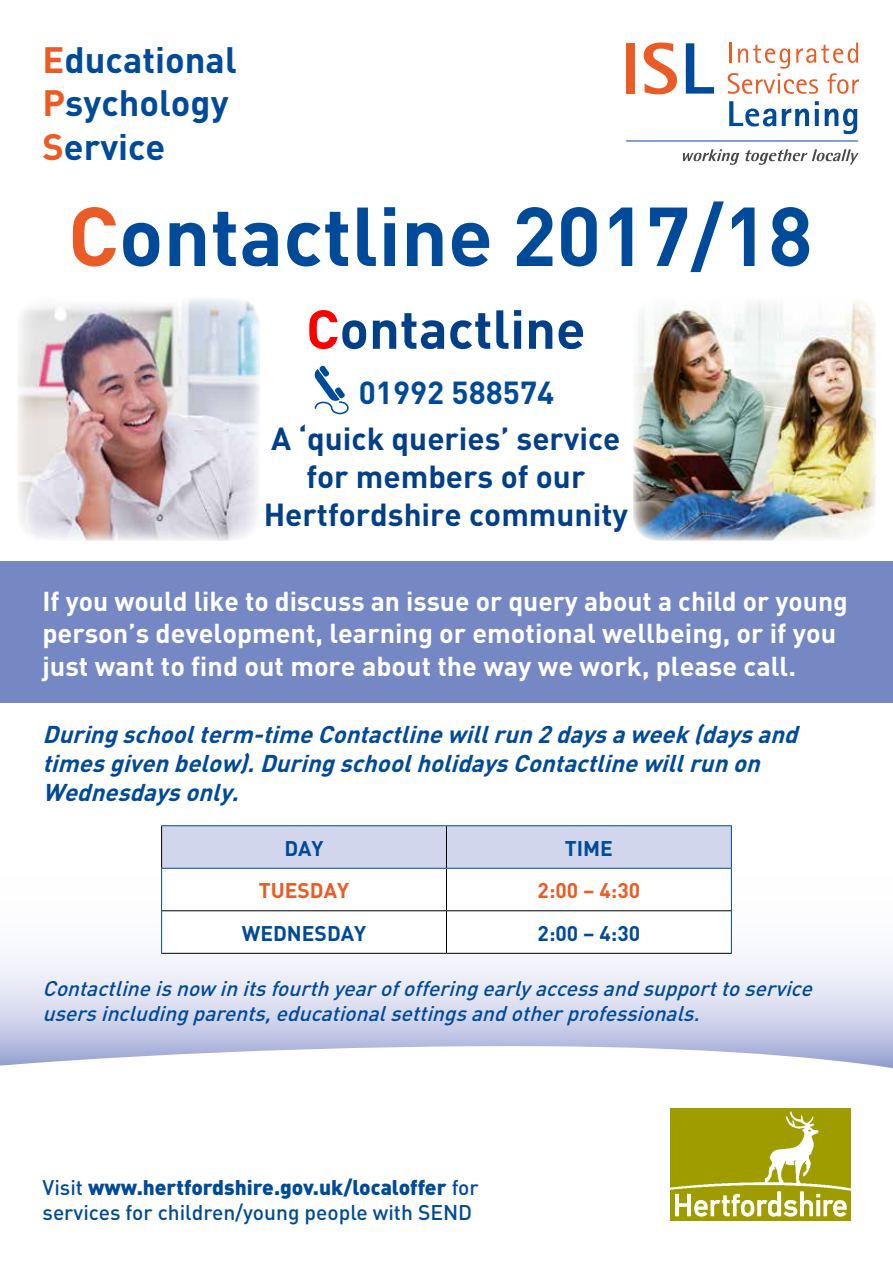
<style>
.page{position:relative;width:893px;height:1263px;background:#fff}
.page>*{position:absolute;margin:0;border:0;box-sizing:border-box;transform-origin:0 0}
.t1{font:700 82.05px "DIN";color:#004a9a}
.t2{font:700 54px "DIN";color:#023f89}
.t3{font:700 36.3px/43.5px "DIN";color:#004a9a}
.t4{font:700 31.5px/37.8px "DIN";color:#023f89;text-align:center}
.t5{font:700 31.5px "DIN";color:#004a9a}
.t6{font:700 27px/32.4px "DIN";color:#fff}
.t7{font:italic 700 24px/28.8px "DIN";color:#004a9a}
.t8{font:italic 500 21px/25.2px "DIN";color:#004a9a}
.t9{font:500 21px/25.2px "DIN";color:#004a9a}
.t10{font:700 21px "DIN";color:#004a9a}
.t11{font:700 21px "DIN";color:#eb5b25}
.s1{color:#eb5b25}
.s2{color:#f00}
.s3{font-weight:900}
</style>
<div class="page">
<img style="left:633px;top:301px;width:243px;height:240px">
<img style="left:17px;top:299px;width:243px;height:242px">
<svg style="left:0;top:956px;width:893px;height:90px"></svg>
<div style="left:626px;top:43px;width:9px;height:51px;background:#eb5b25"></div>
<svg style="left:644px;top:43px;width:33px;height:51px"></svg>
<svg style="left:686px;top:43px;width:28px;height:51px"></svg>
<svg style="left:728px;top:43px;width:131px;height:51px"></svg>
<svg style="left:729px;top:101px;width:47px;height:25px"></svg>
<svg style="left:782px;top:109px;width:27px;height:17px"></svg>
<svg style="left:815px;top:101px;width:4px;height:4px"></svg>
<svg style="left:815px;top:109px;width:4px;height:17px"></svg>
<svg style="left:825px;top:109px;width:32px;height:25px"></svg>
<hr style="left:626px;top:141px;width:232px;height:1px;background:#004a9a">
<svg style="left:683px;top:149px;width:56px;height:16px"></svg>
<svg style="left:745px;top:149px;width:114px;height:16px"></svg>
<div style="left:0;top:561px;width:893px;height:142px;background:#7588c3"></div>
<svg style="left:0;top:1046px;width:893px;height:175px"></svg>
<img style="left:671px;top:1108px;width:179px;height:112px">
<div style="left:162px;top:826px;width:569px;height:42px;background:#d2d6ed"></div>
<svg style="left:162px;top:869px;width:569px;height:84px"></svg>
<hr style="left:161px;top:826px;width:1px;height:42px;background:#000">
<hr style="left:446px;top:826px;width:1px;height:42px;background:#000">
<hr style="left:446px;top:869px;width:1px;height:41px;background:#000">
<hr style="left:162px;top:910px;width:284px;height:1px;background:#000">
<hr style="left:446px;top:910px;width:285px;height:1px;background:#000">
<hr style="left:446px;top:911px;width:1px;height:42px;background:#000">
<hr style="left:161px;top:953px;width:285px;height:1px;background:#000">
<hr style="left:446px;top:953px;width:286px;height:1px;background:#000">
<hr style="left:161px;top:825px;width:285px;height:1px;background:#004a9a">
<hr style="left:446px;top:825px;width:286px;height:1px;background:#004a9a">
<hr style="left:731px;top:826px;width:1px;height:42px;background:#004a9a">
<hr style="left:161px;top:868px;width:285px;height:1px;background:#004a9a">
<hr style="left:161px;top:869px;width:1px;height:42px;background:#004a9a">
<hr style="left:446px;top:868px;width:286px;height:1px;background:#004a9a">
<hr style="left:731px;top:869px;width:1px;height:42px;background:#004a9a">
<hr style="left:161px;top:911px;width:1px;height:42px;background:#004a9a">
<hr style="left:731px;top:911px;width:1px;height:42px;background:#004a9a">
<svg style="left:314px;top:365px;width:35px;height:49px"></svg>
<h3 class="t3" style="left:43px;top:36px;width:196px"><span class="s1">E</span>ducational<br><span class="s1">P</span>sychology<br><span class="s1">S</span>ervice</h3>
<h1 class="t1" style="left:68px;top:183px;width:746px"><span class="s1">C</span>ontactline 2017/18</h1>
<h2 class="t2" style="left:306px;top:294px;width:281px"><span class="s2">C</span>ontactline</h2>
<p class="t5" style="left:359px;top:372px;width:197px">01992 588574</p>
<p class="t4" style="left:264px;top:418px;width:366px">A ‘quick queries’ service for members of our<br>Hertfordshire community</p>
<p class="t6" style="left:43px;top:584px;width:807px">If you would like to discuss an issue or query about a child or young person’s development, learning or emotional wellbeing, or if you just want to find out more about the way we work, please call.</p>
<p class="t7" style="left:43px;top:719px;width:764px">Duringschoolterm-timeContactlinewillrun2daysaweek(daysand timesgivenbelow).DuringschoolholidaysContactlinewillrunon<br>Wednesdaysonly.</p>
<p class="t10" style="left:284px;top:834px;width:41px">DAY</p>
<p class="t10" style="left:565px;top:834px;width:50px">TIME</p>
<p class="t11" style="left:259px;top:877px;width:92px">TUESDAY</p>
<p class="t11" style="left:538px;top:877px;width:104px">2:00 – 4:30</p>
<p class="t10" style="left:242px;top:919px;width:126px">WEDNESDAY</p>
<p class="t10" style="left:538px;top:919px;width:104px">2:00 – 4:30</p>
<p class="t8" style="left:43px;top:975px;width:777px">Contactlineisnow initsfourthyearofofferingearlyaccessandsupporttoservice usersincludingparents,educationalsettingsandotherprofessionals.</p>
<p class="t9" style="left:43px;top:1174px;width:438px">Visit <span class="s3">www.hertfordshire.gov.uk/localoffer</span> for services for children/young people with SEND</p>
</div>
